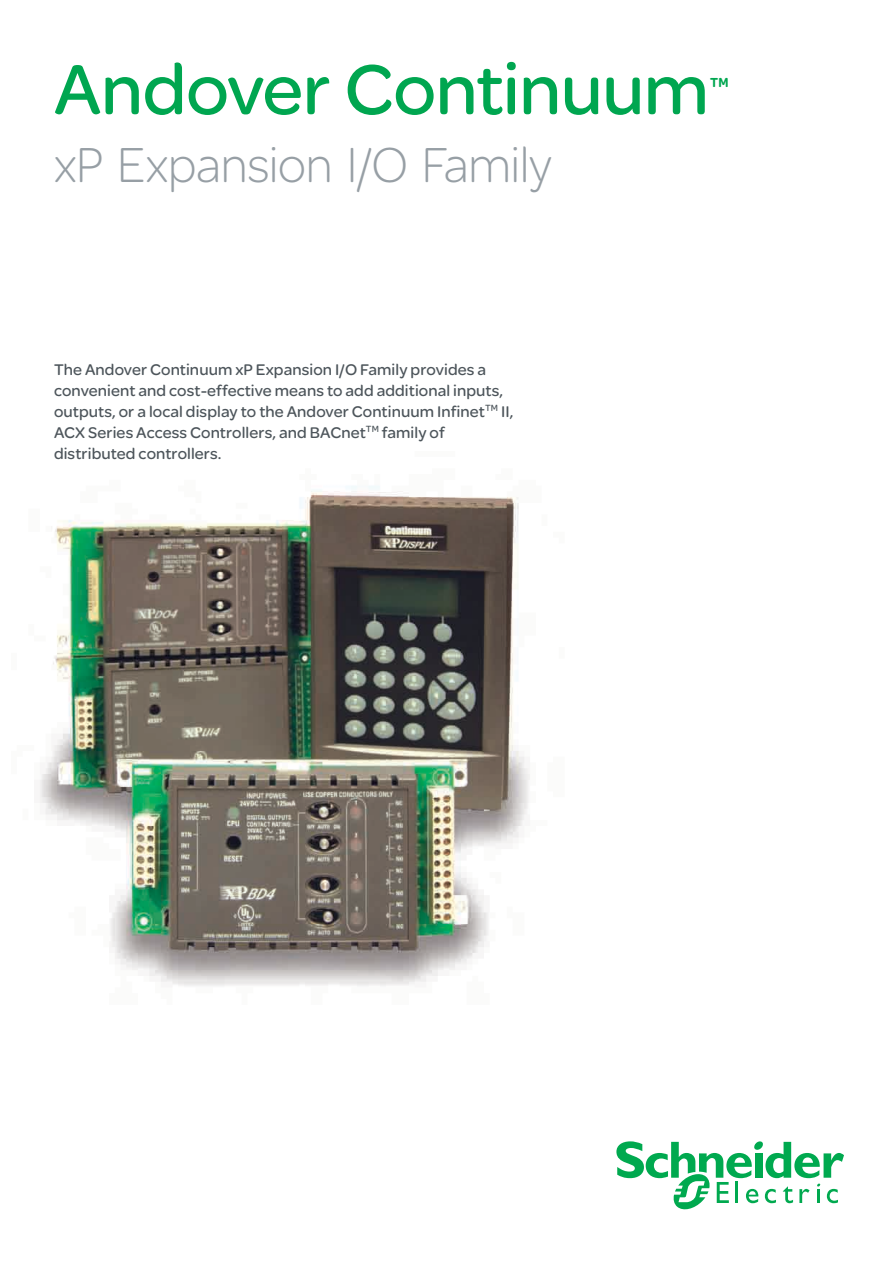
<style>
.page{position:relative;width:893px;height:1263px;background:#fff}
.page>*{position:absolute;margin:0;border:0;box-sizing:border-box;transform-origin:0 0}
.t1{font:75px "SE Optimist";letter-spacing:-.01em;color:#00a650}
.t2{font:300 52.5px "SE Optimist";letter-spacing:-.01em;color:#979fa5;scale:.95 1}
.t3{font:16.5px/21px "SE Optimist";letter-spacing:.005em;color:#4d555b}
.t4{font:900 13.95px "SE Optimist";color:#00a650;scale:.95 1}
</style>
<div class="page">
<img style="left:40px;top:486px;width:490px;height:500px">
<svg style="left:616px;top:1141px;width:228px;height:69px"></svg>
<h1 class="t1" style="left:54px;top:37px;width:656px">Andover Continuum</h1>
<p class="t4" style="left:710px;top:72px;width:21px">TM</p>
<h2 class="t2" style="left:54px;top:130px;width:526px">xP Expansion I/O Family</h2>
<p class="t3" style="left:54px;top:358px;width:461px">The Andover Continuum xP Expansion I/O Family provides a convenient and cost-effective means to add additional inputs, outputs, or a local display to the Andover Continuum Infinet<sup>TM</sup> II, ACX Series Access Controllers, and BACnet<sup>TM</sup> family of distributed controllers.</p>
</div>
